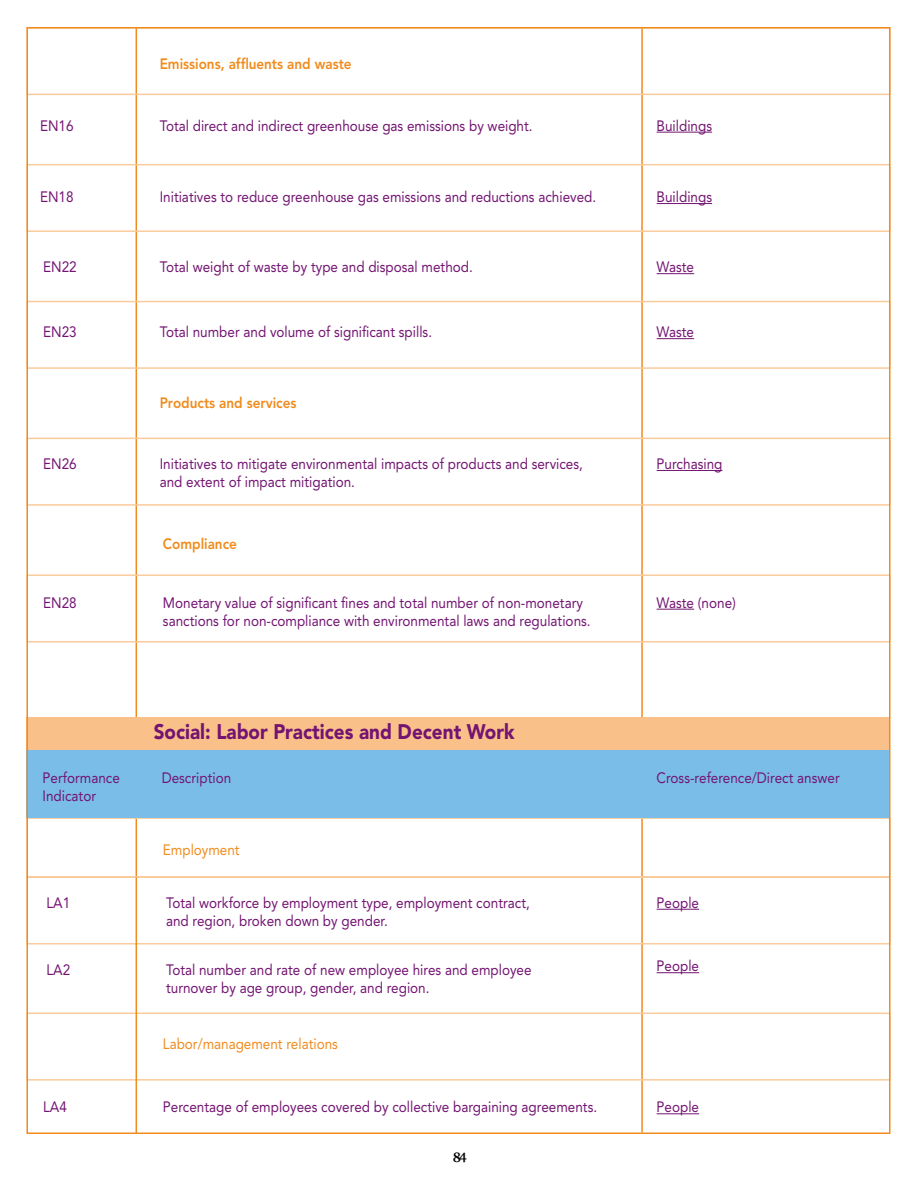
<style>
.page{position:relative;width:918px;height:1188px;background:#fff}
.page>*{position:absolute;margin:0;border:0;box-sizing:border-box;transform-origin:0 0}
.t1{font:900 21px "Avenir";color:#731472;scale:.9 1}
.t2{font:15px/18px "Avenir";color:#731472;scale:.9 1}
.t3{font:800 15px "Avenir";color:#f08b1d;scale:.9 1}
.t4{font:15px "Avenir";color:#f08b1d;scale:.9 1}
.t5{font:15px "Whitman Bold LF";color:#000}
</style>
<div class="page">
<hr style="left:641px;top:27px;width:2px;height:1106px;background:#f08b1d">
<div style="left:26px;top:1013px;width:864px;height:68px;border:2px solid #facb9c"></div>
<div style="left:26px;top:876px;width:864px;height:68px;border:2px solid #facb9c"></div>
<hr style="left:136px;top:27px;width:1px;height:1107px;background:#f08b1d">
<div style="left:26px;top:817px;width:864px;height:61px;border:2px solid #facb9c"></div>
<div style="left:26px;top:27px;width:864px;height:68px;border:2px solid #facb9c"></div>
<div style="left:26px;top:164px;width:864px;height:68px;border:2px solid #facb9c"></div>
<div style="left:26px;top:301px;width:864px;height:68px;border:2px solid #facb9c"></div>
<div style="left:26px;top:438px;width:864px;height:68px;border:2px solid #facb9c"></div>
<div style="left:26px;top:574px;width:864px;height:69px;border:2px solid #facb9c"></div>
<div style="left:26px;top:749px;width:864px;height:68px;background:#79bde8"></div>
<div style="left:26px;top:717px;width:863px;height:32px;background:#f9c189"></div>
<hr style="left:657px;top:909px;width:42px;height:1px;background:#731472">
<hr style="left:657px;top:1113px;width:42px;height:1px;background:#731472">
<hr style="left:657px;top:972px;width:42px;height:1px;background:#731472">
<hr style="left:657px;top:273px;width:37px;height:1px;background:#731472">
<hr style="left:657px;top:338px;width:37px;height:1px;background:#731472">
<hr style="left:657px;top:470px;width:65px;height:1px;background:#731472">
<hr style="left:657px;top:609px;width:37px;height:1px;background:#731472">
<hr style="left:657px;top:132px;width:55px;height:1px;background:#731472">
<hr style="left:657px;top:203px;width:55px;height:1px;background:#731472">
<p class="t3" style="left:160px;top:55px;width:215px">Emissions, affluents and waste</p>
<p class="t2" style="left:40px;top:117px;width:39px">EN16</p>
<p class="t2" style="left:160px;top:117px;width:416px">Total direct and indirect greenhouse gas emissions by weight.</p>
<p class="t2" style="left:657px;top:117px;width:63px">Buildings</p>
<p class="t2" style="left:40px;top:188px;width:39px">EN18</p>
<p class="t2" style="left:160px;top:188px;width:487px">Initiatives to reduce greenhouse gas emissions and reductions achieved.</p>
<p class="t2" style="left:657px;top:188px;width:63px">Buildings</p>
<p class="t2" style="left:43px;top:258px;width:39px">EN22</p>
<p class="t2" style="left:160px;top:258px;width:349px">Total weight of waste by type and disposal method.</p>
<p class="t2" style="left:657px;top:258px;width:43px">Waste</p>
<p class="t2" style="left:43px;top:323px;width:39px">EN23</p>
<p class="t2" style="left:160px;top:323px;width:304px">Total number and volume of significant spills.</p>
<p class="t2" style="left:657px;top:323px;width:43px">Waste</p>
<p class="t3" style="left:160px;top:394px;width:153px">Products and services</p>
<p class="t2" style="left:43px;top:455px;width:39px">EN26</p>
<p class="t2" style="left:160px;top:455px;width:472px">Initiatives to mitigate environmental impacts of products and services, and extent of impact mitigation.</p>
<p class="t2" style="left:657px;top:455px;width:75px">Purchasing</p>
<p class="t3" style="left:163px;top:534px;width:84px">Compliance</p>
<p class="t2" style="left:43px;top:594px;width:39px">EN28</p>
<p class="t2" style="left:163px;top:594px;width:477px">Monetary value of significant fines and total number of non-monetary sanctions for non-compliance with environmental laws and regulations.</p>
<p class="t2" style="left:657px;top:594px;width:90px">Waste (none)</p>
<h1 class="t1" style="left:154px;top:719px;width:402px">Social: Labor Practices and Decent Work</h1>
<p class="t2" style="left:43px;top:769px;width:87px">Performance<br>Indicator</p>
<p class="t2" style="left:162px;top:769px;width:79px">Description</p>
<p class="t2" style="left:657px;top:769px;width:205px">Cross-reference/Direct answer</p>
<p class="t4" style="left:163px;top:841px;width:87px">Employment</p>
<p class="t2" style="left:46px;top:894px;width:28px">LA1</p>
<p class="t2" style="left:166px;top:894px;width:406px">Total workforce by employment type, employment contract, and region, broken down by gender.</p>
<p class="t2" style="left:657px;top:894px;width:49px">People</p>
<p class="t2" style="left:46px;top:960px;width:28px">LA2</p>
<p class="t2" style="left:166px;top:960px;width:408px">Total number and rate of new employee hires and employee turnover by age group, gender, and region.</p>
<p class="t2" style="left:657px;top:957px;width:49px">People</p>
<p class="t4" style="left:163px;top:1035px;width:196px">Labor/management relations</p>
<p class="t2" style="left:43px;top:1098px;width:28px">LA4</p>
<p class="t2" style="left:163px;top:1098px;width:484px">Percentage of employees covered by collective bargaining agreements.</p>
<p class="t2" style="left:657px;top:1098px;width:49px">People</p>
<p class="t5" style="left:453px;top:1150px;width:16px">84</p>
</div>
